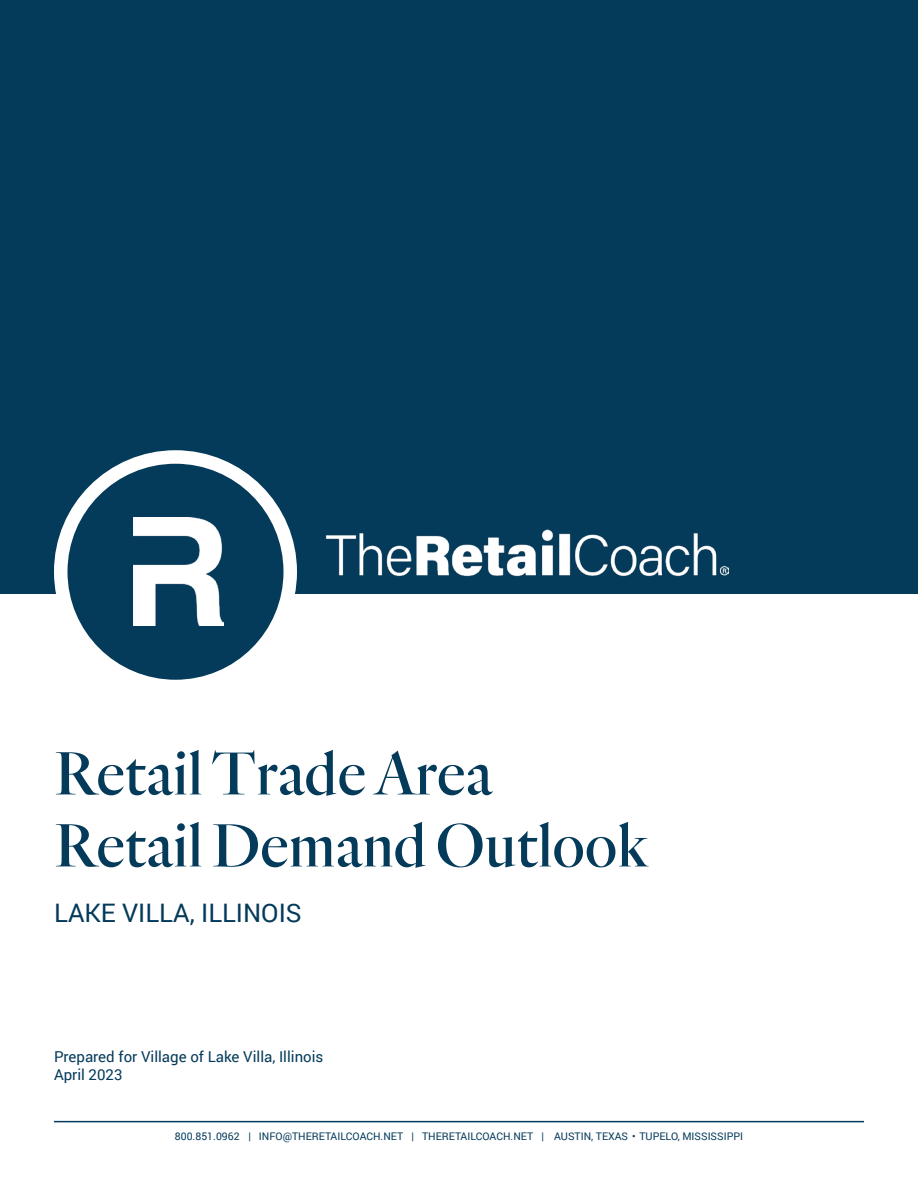
<style>
.page{position:relative;width:918px;height:1188px;background:#fff}
.page>*{position:absolute;margin:0;border:0;box-sizing:border-box;transform-origin:0 0}
.t1{font:63px "TRC Quarto Regular";color:#043a5a}
.t2{font:25.5px "Roboto";color:#043a5a}
.t3{font:15px "Roboto";color:#043a5a}
.t4{font:10.5px "Roboto";color:#043a5a}
</style>
<div class="page">
<hr style="left:54px;top:1121px;width:810px;height:1px;background:#043a5a">
<div style="left:0;top:0;width:918px;height:594px;background:#043a5a"></div>
<div style="left:54px;top:450px;width:243px;height:243px;background:#fff;border-radius:50%"></div>
<img style="left:325px;top:529px;width:404px;height:48px">
<div style="left:68px;top:464px;width:216px;height:216px;background:#043a5a;border-radius:50%"></div>
<img style="left:134px;top:518px;width:89px;height:108px">
<p class="t1" style="left:54px;top:734px;width:440px">Retail Trade Area</p>
<p class="t1" style="left:54px;top:806px;width:595px">Retail Demand Outlook</p>
<p class="t2" style="left:54px;top:895px;width:249px">LAKE VILLA, ILLINOIS</p>
<p class="t3" style="left:54px;top:1046px;width:271px">Prepared for Village of Lake Villa, Illinois</p>
<p class="t3" style="left:54px;top:1064px;width:70px">April 2023</p>
<p class="t4" style="left:175px;top:1128px;width:570px">800.851.0962 | INFO@THERETAILCOACH.NET | THERETAILCOACH.NET | AUSTIN, TEXAS • TUPELO, MISSISSIPPI</p>
</div>
